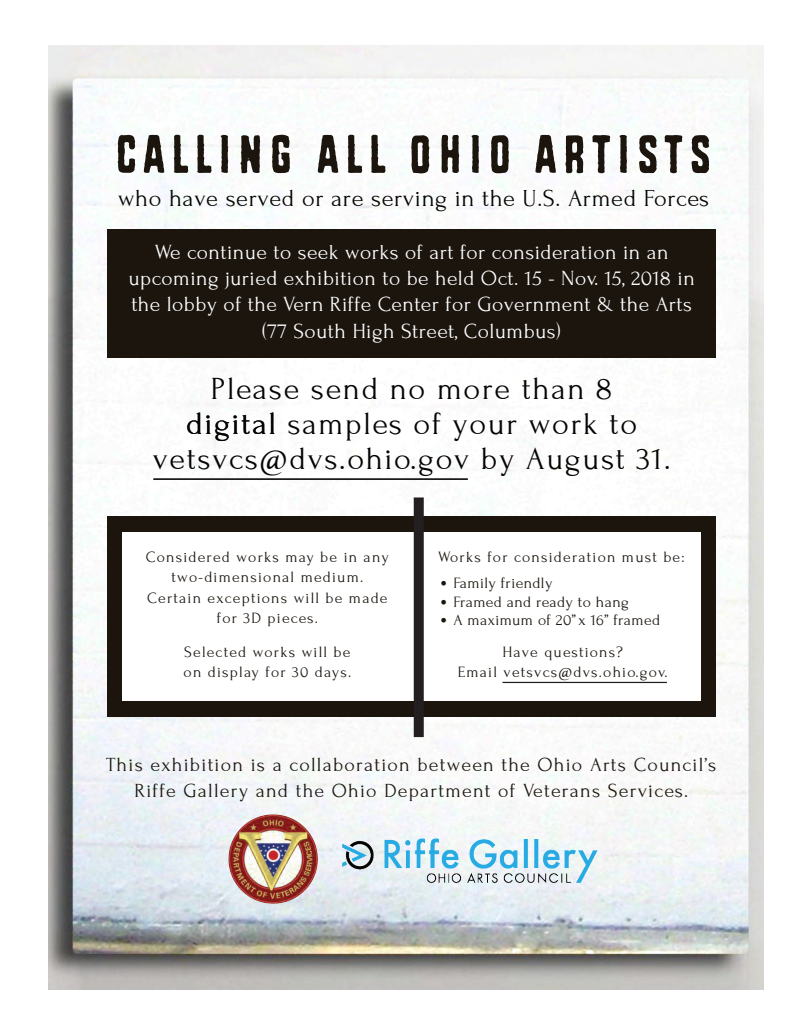
<style>
.page{position:relative;width:810px;height:1035px;background:#fff}
.page>*{position:absolute;margin:0;border:0;box-sizing:border-box;transform-origin:0 0}
.t1{font:55px "Rough Simple";letter-spacing:.08em;color:#1b150e}
.t2{font:32.25px/35px "Forum";letter-spacing:.05em;color:#040503;text-align:center}
.t3{font:24.38px "Forum";letter-spacing:.025em;color:#040503}
.t4{font:21.5px/26.2px "Forum";letter-spacing:.02em;color:#fff;text-align:center}
.t5{font:20px/26.2px "Forum";letter-spacing:.06em;color:#1b150e;text-align:center}
.t6{font:15.75px/20.2px "Forum";letter-spacing:.075em;color:#1b150e;text-align:center}
.t7{font:15.75px "Forum";letter-spacing:.025em;color:#1b150e}
</style>
<div class="page">
<img style="left:48px;top:45px;width:716px;height:945px">
<div style="left:107px;top:229px;width:609px;height:128px;background:#1b150e"></div>
<img style="left:334px;top:828px;width:275px;height:64px">
<img style="left:227px;top:813px;width:91px;height:91px">
<div style="left:107px;top:517px;width:609px;height:200px;background:#1b150e"></div>
<div style="left:122px;top:533px;width:578px;height:168px;background:#fff"></div>
<div style="left:414px;top:497px;width:10px;height:240px;background:#231f20"></div>
<hr style="left:503px;top:682px;width:164px;height:1px;background:#231f20">
<hr style="left:153px;top:479px;width:315px;height:1px;background:#040503">
<h1 class="t1" style="left:115px;top:128px;width:598px">CALLING ALL OHIO ARTISTS</h1>
<h3 class="t3" style="left:118px;top:185px;width:593px">who have served or are serving in the U.S. Armed Forces</h3>
<h3 class="t4" style="left:128px;top:239px;width:568px">We continue to seek works of art for consideration in an upcoming juried exhibition to be held Oct. 15 - Nov. 15, 2018 in the lobby of the Vern Riffe Center for Government &amp; the Arts (77 South High Street, Columbus)</h3>
<h2 class="t2" style="left:153px;top:371px;width:519px">Please send no more than 8<br>digital samples of your work to vetsvcs@dvs.ohio.gov by August 31.</h2>
<p class="t6" style="left:146px;top:547px;width:245px">Considered works may be in any two-dimensional medium.<br>Certain exceptions will be made for 3D pieces.</p>
<p class="t6" style="left:184px;top:642px;width:169px;text-align:left">Selected works will be on display for 30 days.</p>
<p class="t6" style="left:438px;top:547px;width:248px">Works for consideration must be:</p>
<p class="t7" style="left:440px;top:574px;width:114px">• Family friendly</p>
<p class="t7" style="left:440px;top:593px;width:190px">• Framed and ready to hang</p>
<p class="t7" style="left:440px;top:612px;width:221px">• A maximum of 20” x 16” framed</p>
<p class="t6" style="left:458px;top:642px;width:211px">Have questions?<br>Email vetsvcs@dvs.ohio.gov.</p>
<p class="t5" style="left:106px;top:751px;width:612px">This exhibition is a collaboration between the Ohio Arts Council’s<br>Riffe Gallery and the Ohio Department of Veterans Services.</p>
</div>
